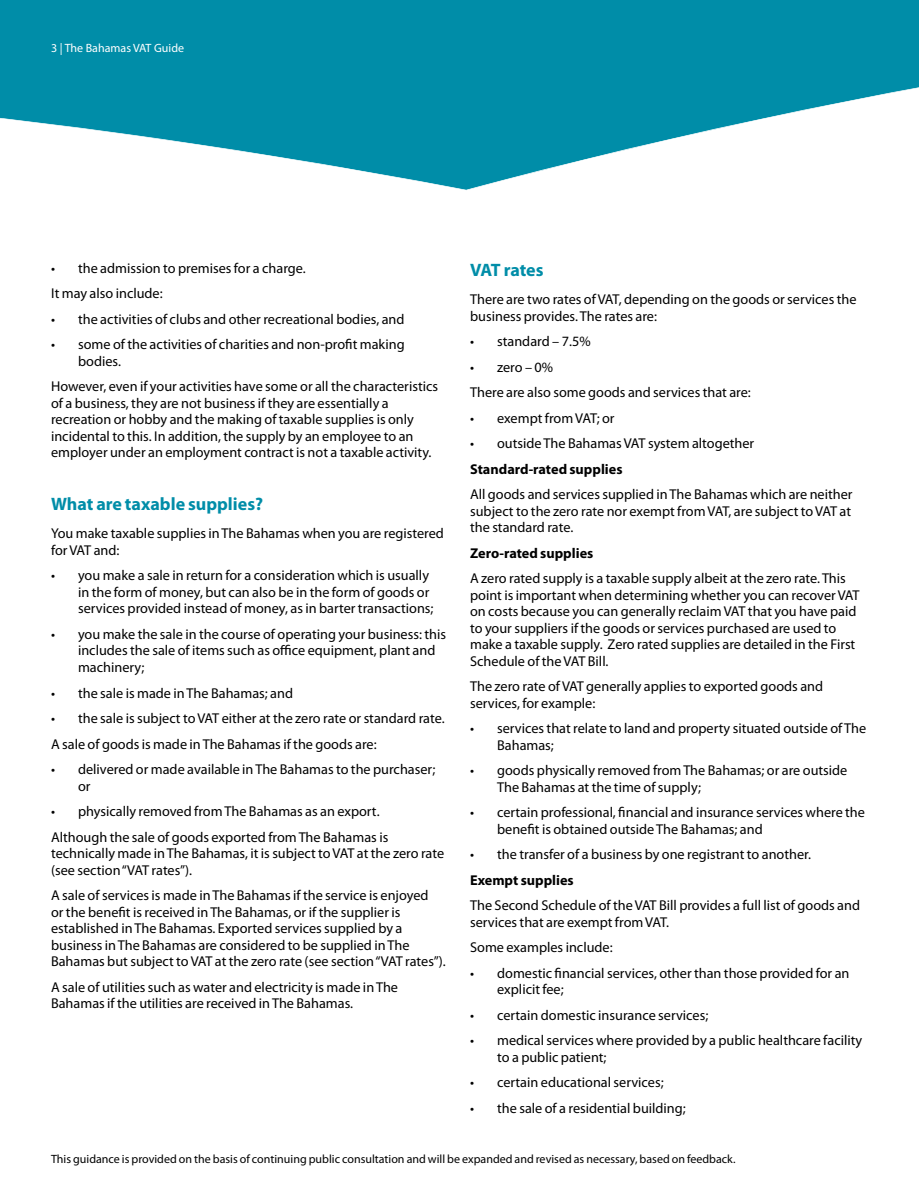
<style>
.page{position:relative;width:919px;height:1187px;background:#fff}
.page>*{position:absolute;margin:0;border:0;box-sizing:border-box;transform-origin:0 0}
.t1{font:700 18px "Myriad Pro";color:#008da8}
.t2{font:14.25px/16.5px "Myriad Pro";color:#000}
.t3{font:700 14.25px "Myriad Pro";color:#000}
.t4{font:12px "Myriad Pro";color:#000}
.t5{font:12px "Myriad Pro";color:#fff}
</style>
<div class="page">
<svg style="left:0;top:0;width:918px;height:190px;fill:#008da8"></svg>
<p class="t5" style="left:51px;top:40px;width:134px">3 | The Bahamas VAT Guide</p>
<p class="t2" style="left:51px;top:255px;width:256px;line-height:25.5px">• the admission to premises for a charge.<br>It may also include:</p>
<p class="t2" style="left:51px;top:310px;width:355px">• the activities of clubs and other recreational bodies, and</p>
<p class="t2" style="left:78px;top:336px;width:328px;text-indent:-27px">• some of the activities of charities and non-profit making bodies.</p>
<p class="t2" style="left:51px;top:378px;width:388px">However, even if your activities have some or all the characteristics of a business, they are not business if they are essentially a recreation or hobby and the making of taxable supplies is only incidental to this. In addition, the supply by an employee to an employer under an employment contract is not a taxable activity.</p>
<p class="t1" style="left:51px;top:492px;width:214px">What are taxable supplies?</p>
<p class="t2" style="left:51px;top:525px;width:394px">You make taxable supplies in The Bahamas when you are registered for VAT and:</p>
<p class="t2" style="left:78px;top:567px;width:357px;text-indent:-27px">• you make a sale in return for a consideration which is usually in the form of money, but can also be in the form of goods or services provided instead of money, as in barter transactions;</p>
<p class="t2" style="left:78px;top:625px;width:369px;text-indent:-27px">• you make the sale in the course of operating your business: this includes the sale of items such as office equipment, plant and machinery;</p>
<p class="t2" style="left:51px;top:684px;width:243px">• the sale is made in The Bahamas; and</p>
<p class="t2" style="left:51px;top:705px;width:395px;line-height:25.5px">• the sale is subject to VAT either at the zero rate or standard rate.<br>A sale of goods is made in The Bahamas if the goods are:</p>
<p class="t2" style="left:78px;top:760px;width:359px;text-indent:-27px">• delivered or made available in The Bahamas to the purchaser; or</p>
<p class="t2" style="left:51px;top:798px;width:339px;line-height:25.5px">• physically removed from The Bahamas as an export.<br>Although the sale of goods exported from The Bahamas is</p>
<p class="t2" style="left:51px;top:844px;width:394px">technically made in The Bahamas, it is subject to VAT at the zero rate (see section “VAT rates”).</p>
<p class="t2" style="left:51px;top:886px;width:396px">A sale of services is made in The Bahamas if the service is enjoyed<br>or the benefit is received in The Bahamas, or if the supplier is established in The Bahamas. Exported services supplied by a business in The Bahamas are considered to be supplied in The Bahamas but subject to VAT at the zero rate (see section “VAT rates”).</p>
<p class="t2" style="left:51px;top:978px;width:348px">A sale of utilities such as water and electricity is made in The<br>Bahamas if the utilities are received in The Bahamas.</p>
<p class="t1" style="left:470px;top:258px;width:75px">VAT rates</p>
<p class="t2" style="left:470px;top:291px;width:388px">There are two rates of VAT, depending on the goods or services the business provides. The rates are:</p>
<p class="t2" style="left:470px;top:333px;width:122px">• standard – 7.5%</p>
<p class="t2" style="left:470px;top:354px;width:282px;line-height:25.5px">• zero – 0%<br>There are also some goods and services that are:</p>
<p class="t2" style="left:470px;top:409px;width:146px">• exempt from VAT; or</p>
<p class="t2" style="left:470px;top:435px;width:285px">• outside The Bahamas VAT system altogether</p>
<p class="t3" style="left:470px;top:459px;width:154px">Standard-rated supplies</p>
<p class="t2" style="left:470px;top:486px;width:384px;text-align:justify">All goods and services supplied in The Bahamas which are neither subject to the zero rate nor exempt from VAT, are subject to VAT at the standard rate.</p>
<p class="t3" style="left:470px;top:543px;width:125px">Zero-rated supplies</p>
<p class="t2" style="left:470px;top:570px;width:391px">A zero rated supply is a taxable supply albeit at the zero rate. This point is important when determining whether you can recover VAT on costs because you can generally reclaim VAT that you have paid to your suppliers if the goods or services purchased are used to make a taxable supply. Zero rated supplies are detailed in the First Schedule of the VAT Bill.</p>
<p class="t2" style="left:470px;top:678px;width:354px">The zero rate of VAT generally applies to exported goods and services, for example:</p>
<p class="t2" style="left:497px;top:720px;width:370px;text-indent:-27px">• services that relate to land and property situated outside of The<br>Bahamas;</p>
<p class="t2" style="left:497px;top:762px;width:352px;text-indent:-27px">• goods physically removed from The Bahamas; or are outside<br>The Bahamas at the time of supply;</p>
<p class="t2" style="left:497px;top:804px;width:369px;text-indent:-27px">• certain professional, financial and insurance services where the benefit is obtained outside The Bahamas; and</p>
<p class="t2" style="left:470px;top:846px;width:342px">• the transfer of a business by one registrant to another.</p>
<p class="t3" style="left:470px;top:870px;width:105px">Exempt supplies</p>
<p class="t2" style="left:470px;top:897px;width:391px">The Second Schedule of the VAT Bill provides a full list of goods and services that are exempt from VAT.</p>
<p class="t2" style="left:470px;top:939px;width:144px">Some examples include:</p>
<p class="t2" style="left:497px;top:964px;width:354px;text-indent:-27px">• domestic financial services, other than those provided for an explicit fee;</p>
<p class="t2" style="left:470px;top:1006px;width:240px">• certain domestic insurance services;</p>
<p class="t2" style="left:497px;top:1032px;width:366px;text-indent:-27px">• medical services where provided by a public healthcare facility to a public patient;</p>
<p class="t2" style="left:470px;top:1074px;width:195px">• certain educational services;</p>
<p class="t2" style="left:470px;top:1099px;width:217px">• the sale of a residential building;</p>
<p class="t4" style="left:51px;top:1151px;width:686px">This guidance is provided on the basis of continuing public consultation and will be expanded and revised as necessary, based on feedback.</p>
</div>
